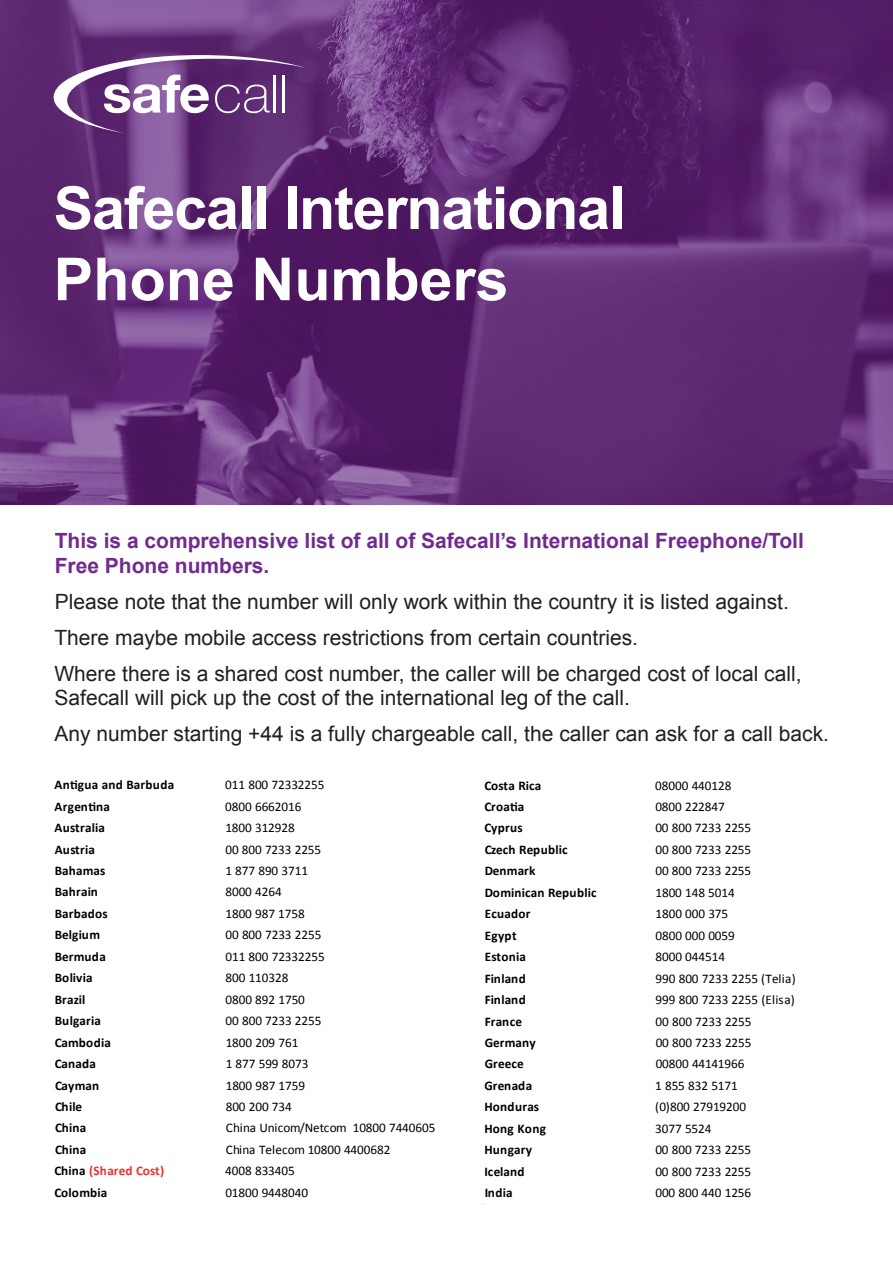
<style>
.page{position:relative;width:893px;height:1263px;background:#fff}
.page>*{position:absolute;margin:0;border:0;box-sizing:border-box;transform-origin:0 0}
.t1{font:700 59.4px/71.2px "Arial";letter-spacing:-.02em;color:#fff}
.t2{font:21px/36px "Arial";color:#231f20}
.t3{font:700 21px/25.2px "Arial";color:#712b8e}
.t4{font:13.2px "Calibri";letter-spacing:-.005em;color:#000001}
.t5{font:700 13.2px "Calibri";letter-spacing:.005em;color:#000001}
.t6{font:700 13.2px "Calibri";letter-spacing:.025em;color:#000001}
.t7{font:700 13.2px "Calibri";letter-spacing:.01em;color:#ee302d}
.s1{color:#000001}
</style>
<div class="page">
<img style="left:0;top:0;width:893px;height:505px">
<svg style="left:54px;top:55px;width:252px;height:78px"></svg>
<h1 class="t1" style="left:54px;top:174px;width:573px">Safecall International<br>Phone Numbers</h1>
<h2 class="t3" style="left:55px;top:529px;width:751px">This is a comprehensive list of all of Safecall’s International Freephone/Toll<br>Free Phone numbers.</h2>
<h2 class="t2" style="left:54px;top:584px;width:749px">Please note that the number will only work within the country it is listed against.<br>There maybe mobile access restrictions from certain countries.<br>Where there is a shared cost number, the caller will be charged cost of local call,</h2>
<h2 class="t2" style="left:54px;top:680px;width:776px">Safecall will pick up the cost of the international leg of the call.<br>Any number starting +44 is a fully chargeable call, the caller can ask for a call back.</h2>
<p class="t6" style="left:55px;top:776px;width:121px">Antigua and Barbuda</p>
<p class="t4" style="left:225px;top:776px;width:101px">011 800 72332255</p>
<p class="t5" style="left:55px;top:798px;width:57px">Argentina</p>
<p class="t4" style="left:225px;top:798px;width:78px">0800 6662016</p>
<p class="t5" style="left:55px;top:819px;width:52px">Australia</p>
<p class="t4" style="left:225px;top:819px;width:71px">1800 312928</p>
<p class="t5" style="left:55px;top:841px;width:42px">Austria</p>
<p class="t4" style="left:225px;top:841px;width:97px">00 800 7233 2255</p>
<p class="t5" style="left:55px;top:862px;width:52px">Bahamas</p>
<p class="t4" style="left:225px;top:862px;width:84px">1 877 890 3711</p>
<p class="t5" style="left:55px;top:884px;width:45px">Bahrain</p>
<p class="t4" style="left:225px;top:884px;width:58px">8000 4264</p>
<p class="t5" style="left:55px;top:905px;width:55px">Barbados</p>
<p class="t4" style="left:225px;top:905px;width:81px">1800 987 1758</p>
<p class="t5" style="left:55px;top:926px;width:47px">Belgium</p>
<p class="t4" style="left:226px;top:927px;width:97px">00 800 7233 2255</p>
<p class="t5" style="left:55px;top:948px;width:53px">Bermuda</p>
<p class="t4" style="left:226px;top:948px;width:101px">011 800 72332255</p>
<p class="t5" style="left:55px;top:969px;width:39px">Bolivia</p>
<p class="t4" style="left:226px;top:969px;width:64px">800 110328</p>
<p class="t5" style="left:55px;top:991px;width:32px">Brazil</p>
<p class="t4" style="left:226px;top:991px;width:81px">0800 892 1750</p>
<p class="t5" style="left:55px;top:1012px;width:48px">Bulgaria</p>
<p class="t4" style="left:226px;top:1012px;width:97px">00 800 7233 2255</p>
<p class="t5" style="left:55px;top:1034px;width:57px">Cambodia</p>
<p class="t4" style="left:226px;top:1034px;width:74px">1800 209 761</p>
<p class="t5" style="left:55px;top:1055px;width:43px">Canada</p>
<p class="t4" style="left:226px;top:1055px;width:84px">1 877 599 8073</p>
<p class="t5" style="left:55px;top:1077px;width:46px">Cayman</p>
<p class="t4" style="left:226px;top:1077px;width:81px">1800 987 1759</p>
<p class="t5" style="left:55px;top:1098px;width:29px">Chile</p>
<p class="t4" style="left:226px;top:1098px;width:68px">800 200 734</p>
<p class="t5" style="left:55px;top:1119px;width:33px">China</p>
<p class="t4" style="left:226px;top:1120px;width:211px">China Unicom/Netcom 10800 7440605</p>
<p class="t5" style="left:55px;top:1141px;width:33px">China</p>
<p class="t4" style="left:226px;top:1141px;width:166px">China Telecom 10800 4400682</p>
<p class="t7" style="left:55px;top:1162px;width:111px"><span class="s1">China</span> (Shared Cost)</p>
<p class="t4" style="left:225px;top:1162px;width:71px">4008 833405</p>
<p class="t5" style="left:55px;top:1184px;width:54px">Colombia</p>
<p class="t4" style="left:225px;top:1184px;width:84px">01800 9448040</p>
<p class="t5" style="left:485px;top:777px;width:58px">Costa Rica</p>
<p class="t4" style="left:655px;top:777px;width:78px">08000 440128</p>
<p class="t5" style="left:485px;top:798px;width:41px">Croatia</p>
<p class="t4" style="left:655px;top:798px;width:71px">0800 222847</p>
<p class="t5" style="left:485px;top:820px;width:40px">Cyprus</p>
<p class="t4" style="left:655px;top:820px;width:97px">00 800 7233 2255</p>
<p class="t5" style="left:485px;top:841px;width:84px">Czech Republic</p>
<p class="t4" style="left:655px;top:841px;width:97px">00 800 7233 2255</p>
<p class="t5" style="left:485px;top:862px;width:52px">Denmark</p>
<p class="t4" style="left:655px;top:863px;width:97px">00 800 7233 2255</p>
<p class="t5" style="left:485px;top:884px;width:113px">Dominican Republic</p>
<p class="t4" style="left:655px;top:884px;width:81px">1800 148 5014</p>
<p class="t5" style="left:485px;top:905px;width:47px">Ecuador</p>
<p class="t4" style="left:655px;top:905px;width:74px">1800 000 375</p>
<p class="t5" style="left:485px;top:927px;width:33px">Egypt</p>
<p class="t4" style="left:655px;top:927px;width:81px">0800 000 0059</p>
<p class="t5" style="left:485px;top:948px;width:43px">Estonia</p>
<p class="t4" style="left:656px;top:948px;width:71px">8000 044514</p>
<p class="t5" style="left:485px;top:970px;width:42px">Finland</p>
<p class="t4" style="left:656px;top:970px;width:142px">990 800 7233 2255 (Telia)</p>
<p class="t5" style="left:485px;top:991px;width:42px">Finland</p>
<p class="t4" style="left:656px;top:991px;width:141px">999 800 7233 2255 (Elisa)</p>
<p class="t5" style="left:485px;top:1013px;width:39px">France</p>
<p class="t4" style="left:656px;top:1013px;width:97px">00 800 7233 2255</p>
<p class="t5" style="left:485px;top:1034px;width:52px">Germany</p>
<p class="t4" style="left:656px;top:1034px;width:97px">00 800 7233 2255</p>
<p class="t5" style="left:485px;top:1056px;width:40px">Greece</p>
<p class="t4" style="left:656px;top:1056px;width:90px">00800 44141966</p>
<p class="t5" style="left:484px;top:1077px;width:49px">Grenada</p>
<p class="t4" style="left:655px;top:1077px;width:84px">1 855 832 5171</p>
<p class="t6" style="left:484px;top:1098px;width:56px">Honduras</p>
<p class="t4" style="left:655px;top:1099px;width:92px">(0)800 27919200</p>
<p class="t6" style="left:485px;top:1120px;width:63px">Hong Kong</p>
<p class="t4" style="left:655px;top:1120px;width:58px">3077 5524</p>
<p class="t5" style="left:485px;top:1141px;width:49px">Hungary</p>
<p class="t4" style="left:655px;top:1141px;width:97px">00 800 7233 2255</p>
<p class="t5" style="left:485px;top:1163px;width:42px">Iceland</p>
<p class="t4" style="left:655px;top:1163px;width:97px">00 800 7233 2255</p>
<p class="t5" style="left:485px;top:1184px;width:29px">India</p>
<p class="t4" style="left:655px;top:1184px;width:97px">000 800 440 1256</p>
</div>
